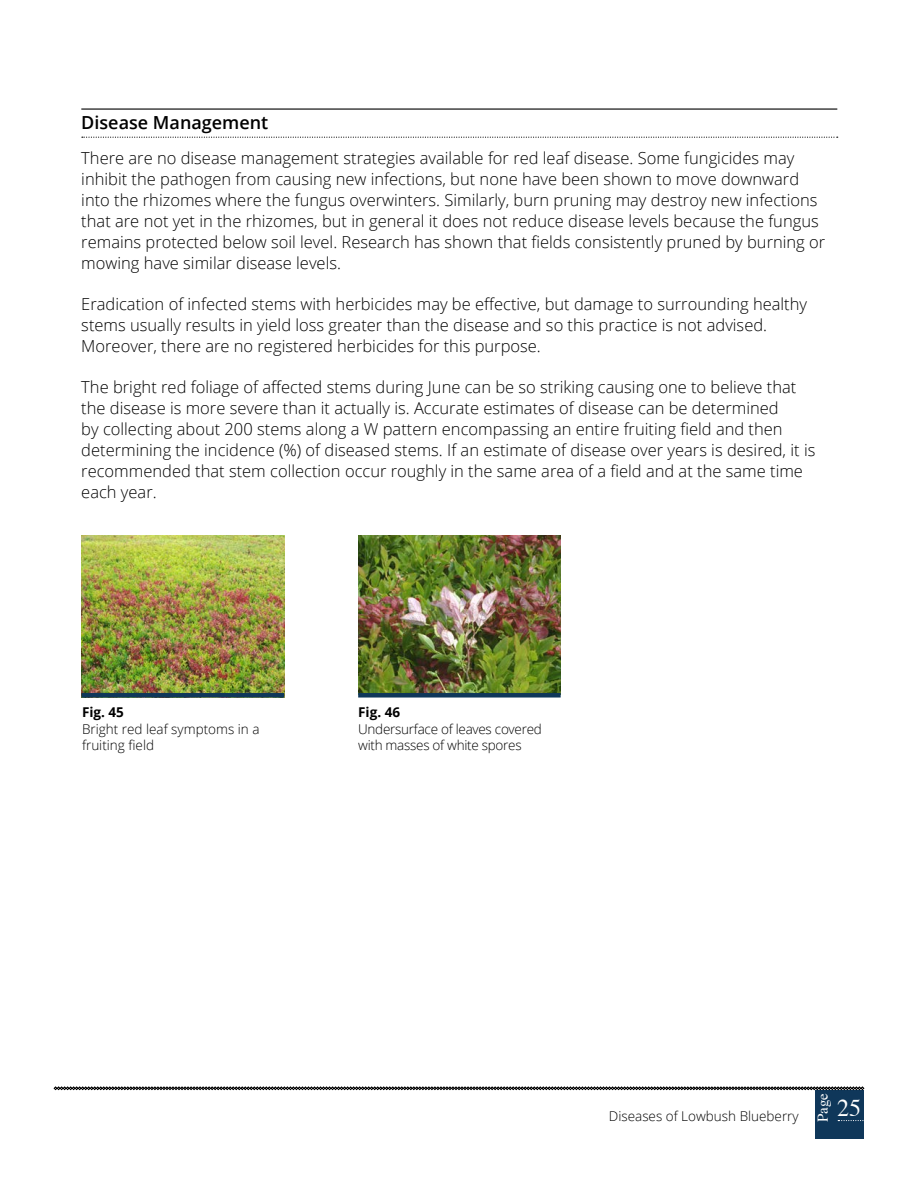
<style>
.page{position:relative;width:918px;height:1188px;background:#fff}
.page>*{position:absolute;margin:0;border:0;box-sizing:border-box;transform-origin:0 0}
.t1{font:24px "Times";color:#fff}
.t2{font:600 18px "Open Sans";color:#000}
.t3{font:300 16.5px/21px "Open Sans";color:#000}
.t4{font:15px "Times";color:#fff}
.t5{font:300 13.5px/16.2px "Open Sans";color:#000}
.t6{font:300 13.5px/16.2px "Open Sans";letter-spacing:-.02em;color:#000}
.t7{font:700 13.5px "Open Sans";color:#000}
</style>
<div class="page">
<div style="left:815px;top:1090px;width:49px;height:48px;background:#0f375a"></div>
<svg style="left:838px;top:1120px;width:26px;height:1px"></svg>
<svg style="left:54px;top:1087px;width:810px;height:3px;background:#424242"></svg>
<hr style="left:81px;top:108px;width:756px;height:2px;background:#000">
<svg style="left:82px;top:137px;width:756px;height:1px"></svg>
<img style="left:358px;top:536px;width:203px;height:157px">
<img style="left:82px;top:536px;width:202px;height:157px">
<div style="left:82px;top:693px;width:202px;height:5px;background:#0f375a"></div>
<div style="left:358px;top:693px;width:203px;height:5px;background:#0f375a"></div>
<p class="t2" style="left:81px;top:110px;width:189px">Disease Management</p>
<p class="t3" style="left:81px;top:147px;width:745px">There are no disease management strategies available for red leaf disease. Some fungicides may inhibit the pathogen from causing new infections, but none have been shown to move downward into the rhizomes where the fungus overwinters. Similarly, burn pruning may destroy new infections that are not yet in the rhizomes, but in general it does not reduce disease levels because the fungus remains protected below soil level. Research has shown that fields consistently pruned by burning or mowing have similar disease levels.</p>
<p class="t3" style="left:81px;top:293px;width:727px">Eradication of infected stems with herbicides may be effective, but damage to surrounding healthy stems usually results in yield loss greater than the disease and so this practice is not advised.<br>Moreover, there are no registered herbicides for this purpose.</p>
<p class="t3" style="left:81px;top:376px;width:736px">The bright red foliage of affected stems during June can be so striking causing one to believe that the disease is more severe than it actually is. Accurate estimates of disease can be determined<br>by collecting about 200 stems along a W pattern encompassing an entire fruiting field and then determining the incidence (%) of diseased stems. If an estimate of disease over years is desired, it is recommended that stem collection occur roughly in the same area of a field and at the same time each year.</p>
<p class="t7" style="left:82px;top:703px;width:43px">Fig. 45</p>
<p class="t5" style="left:82px;top:720px;width:179px">Bright red leaf symptoms in a fruiting field</p>
<p class="t7" style="left:358px;top:703px;width:43px">Fig. 46</p>
<p class="t6" style="left:358px;top:720px;width:185px">Undersurface of leaves covered with masses of white spores</p>
<p class="t5" style="left:609px;top:1107px;width:191px">Diseases of Lowbush Blueberry</p>
<p class="t4" style="left:809px;top:1122px;width:31px;rotate:-90deg">Page</p>
<h1 class="t1" style="left:837px;top:1085px;width:25px">25</h1>
</div>
